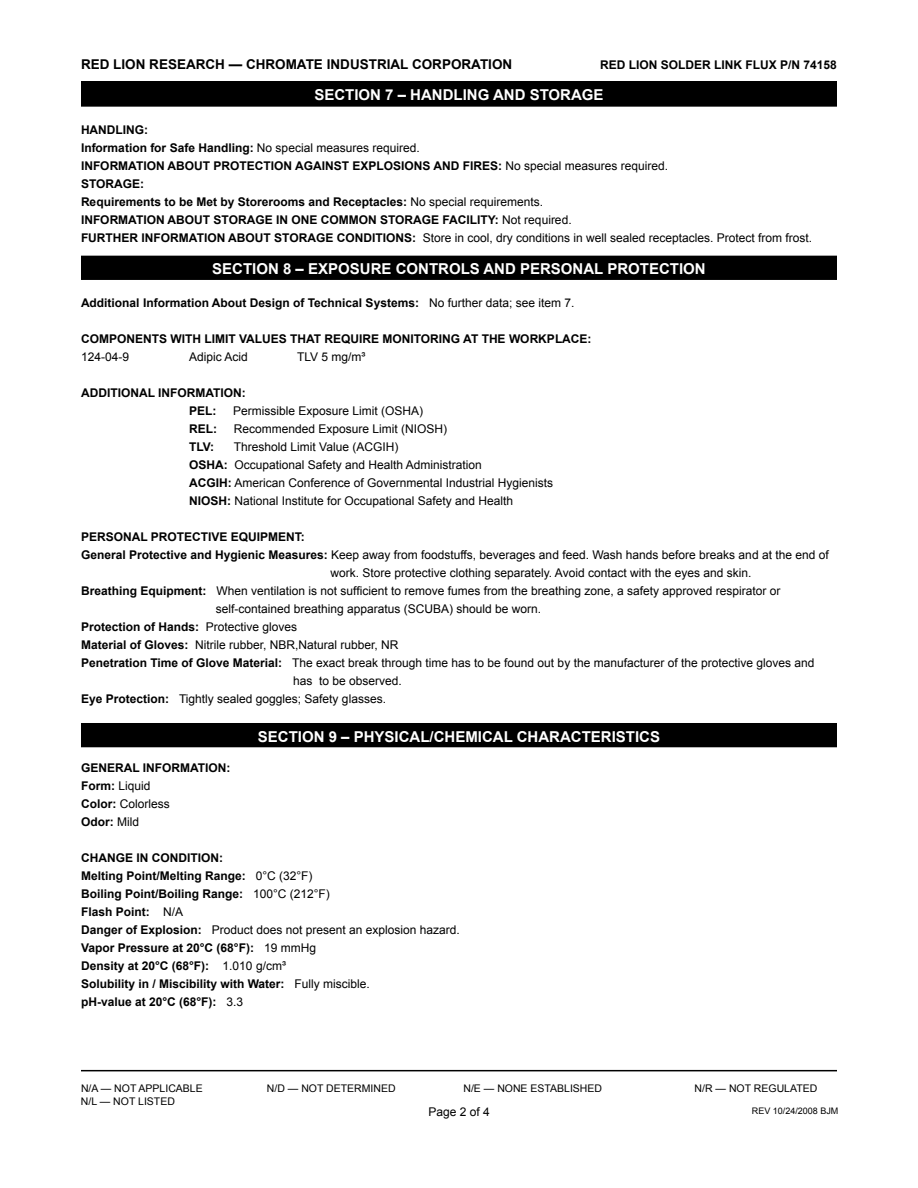
<style>
.page{position:relative;width:918px;height:1188px;background:#fff}
.page>*{position:absolute;margin:0;border:0;box-sizing:border-box;transform-origin:0 0}
.t1{font:700 15px "Arial";color:#fff}
.t2{font:700 13.5px "Arial";color:#000}
.t3{font:700 12px/18px "Arial";color:#000}
.t4{font:12px/18px "Arial";color:#000}
.t5{font:10.5px "Arial";color:#000}
.t6{font:9px "Arial";color:#000}
.s1{font-weight:400}
.s2{font-weight:700}
</style>
<div class="page">
<hr style="left:81px;top:1070px;width:756px;height:1px;background:#000">
<div style="left:82px;top:724px;width:754px;height:23px;background:#000"></div>
<div style="left:81px;top:723px;width:756px;height:24px;border:2px solid #000"></div>
<div style="left:82px;top:256px;width:754px;height:23px;background:#000"></div>
<div style="left:81px;top:256px;width:756px;height:24px;border:2px solid #000"></div>
<div style="left:82px;top:82px;width:754px;height:24px;background:#000"></div>
<div style="left:81px;top:81px;width:756px;height:26px;border:2px solid #000"></div>
<p class="t2" style="left:81px;top:55px;width:10px">RED</p>
<p class="t2" style="left:113px;top:55px;width:9px">LION</p>
<p class="t2" style="left:149px;top:55px;width:38px">RESEARCH</p>
<p class="t2" style="left:229px;top:55px;width:28px">— CHROMATE</p>
<p class="t2" style="left:327px;top:55px;width:9px">INDU</p>
<p class="t2" style="left:360px;top:55px;width:18px">STRIAL</p>
<p class="t2" style="left:412px;top:55px;width:10px">CORPORATION</p>
<p class="t3" style="left:600px;top:56px;width:238px">red lion solder link flux p/n 74158</p>
<p class="t1" style="left:314px;top:84px;width:21px">SECTION</p>
<p class="t1" style="left:385px;top:84px;width:36px">7 – HANDLING</p>
<p class="t1" style="left:493px;top:84px;width:12px">AND</p>
<p class="t1" style="left:530px;top:84px;width:22px">STORAGE</p>
<p class="t3" style="left:81px;top:121px;width:733px">Handling:<br>Information for Safe Handling: <span class="s1">No special measures required.<br></span>Information about protection against explosions and fires: <span class="s1">No special measures required.<br></span>Storage:<br>Requirements to be Met by Storerooms and Receptacles: <span class="s1">No special requirements.<br></span>Information about storage in one common storage facility: <span class="s1">Not required.<br></span>Further information about storage conditions: <span class="s1">Store in cool, dry conditions in well sealed receptacles. Protect from frost.</span></p>
<p class="t1" style="left:212px;top:259px;width:21px">SECTION</p>
<p class="t1" style="left:283px;top:259px;width:37px">8 – EXPO</p>
<p class="t1" style="left:350px;top:259px;width:21px">SURE</p>
<p class="t1" style="left:396px;top:259px;width:12px">CONTROL</p>
<p class="t1" style="left:470px;top:259px;width:26px">S AND</p>
<p class="t1" style="left:520px;top:259px;width:11px">PER</p>
<p class="t1" style="left:551px;top:259px;width:22px">SONAL</p>
<p class="t1" style="left:607px;top:259px;width:11px">PROTECTION</p>
<p class="t3" style="left:81px;top:294px;width:495px">Additional Information About Design of Technical Systems: <span class="s1">No further data; see item 7.</span></p>
<p class="t3" style="left:81px;top:330px;width:512px">Components with limit values that require monitoring at the workplace:</p>
<p class="t4" style="left:81px;top:348px;width:50px">124-04-9</p>
<p class="t4" style="left:189px;top:348px;width:60px">Adipic Acid</p>
<p class="t4" style="left:297px;top:348px;width:70px">TLV 5 mg/m³</p>
<p class="t3" style="left:189px;top:384px;width:58px;text-indent:-108px">Additional information:<br>PEL</p>
<p class="t3" style="left:212px;top:402px;width:5px">:</p>
<p class="t4" style="left:233px;top:402px;width:192px">Permissible Exposure Limit (OSHA)</p>
<p class="t3" style="left:189px;top:420px;width:9px">REL</p>
<p class="t3" style="left:213px;top:420px;width:5px">:</p>
<p class="t4" style="left:234px;top:420px;width:215px">Recommended Exposure Limit (NIOSH)</p>
<p class="t3" style="left:189px;top:438px;width:27px">TLV :</p>
<p class="t4" style="left:189px;top:438px;width:294px;text-indent:45px">Threshold Limit Value (ACGIH)<br><span class="s2">OSHA:</span> Occupational Safety and Health Administration<br><span class="s2">ACGIH</span></p>
<p class="t4" style="left:189px;top:474px;width:366px;text-indent:39px"><span class="s2">:</span> American Conference of Governmental Industrial Hygienists<br><span class="s2">NIOSH:</span> National Institute for Occupational Safety and Health</p>
<p class="t3" style="left:81px;top:528px;width:225px">Personal protective equipment:</p>
<p class="t4" style="left:81px;top:546px;width:749px"><span class="s2">General Protective and Hygienic Measures:</span> Keep away from foodstuffs, beverages and feed. Wash hands before breaks and at the end of</p>
<p class="t4" style="left:330px;top:564px;width:423px">work. Store protective clothing separately. Avoid contact with the eyes and skin.</p>
<p class="t4" style="left:81px;top:582px;width:701px"><span class="s2">Breathing Equipment:</span> When ventilation is not sufficient to remove fumes from the breathing zone, a safety approved respirator or</p>
<p class="t4" style="left:216px;top:600px;width:327px">self-contained breathing apparatus (SCUBA) should be worn.</p>
<p class="t3" style="left:81px;top:618px;width:218px">Protection of Hands: <span class="s1">Protective gloves</span></p>
<p class="t4" style="left:81px;top:636px;width:319px"><span class="s2">Material of Gloves:</span> Nitrile rubber, NBR,Natural rubber, NR</p>
<p class="t4" style="left:81px;top:654px;width:735px"><span class="s2">Penetration Time of Glove Material:</span> The exact break through time has to be found out by the manufacturer of the protective gloves and</p>
<p class="t4" style="left:293px;top:672px;width:110px">has to be observed.</p>
<p class="t4" style="left:81px;top:690px;width:307px"><span class="s2">Eye Protection:</span> Tightly sealed goggles; Safety glasses.</p>
<p class="t1" style="left:258px;top:726px;width:21px">SECTION</p>
<p class="t1" style="left:329px;top:726px;width:36px">9 – PHY</p>
<p class="t1" style="left:385px;top:726px;width:20px">SICAL</p>
<p class="t1" style="left:430px;top:726px;width:15px">/CHEMICAL</p>
<p class="t1" style="left:517px;top:726px;width:11px">CHARACTERI</p>
<p class="t1" style="left:616px;top:726px;width:46px">STICS</p>
<p class="t3" style="left:81px;top:759px;width:151px">General Information:<br>Form: <span class="s1">Liquid<br></span>Color: <span class="s1">Colorless<br></span>Odor: <span class="s1">Mild</span></p>
<p class="t3" style="left:81px;top:849px;width:380px">Change in condition:<br>Melting Point/Melting Range: <span class="s1">0°C (32°F)<br></span>Boiling Point/Boiling Range: <span class="s1">100°C (212°F)<br></span>Flash Point: <span class="s1">N/A<br></span>Danger of Explosion: <span class="s1">Product does not present an explosion hazard.<br></span>Vapor Pressure at 20°C (68°F): <span class="s1">19 mmHg<br></span>Density at 20°C (68°F): <span class="s1">1.010 g/cm³<br></span>Solubility in / Miscibility with Water: <span class="s1">Fully miscible.<br></span>pH-value at 20°C (68°F): <span class="s1">3.3</span></p>
<p class="t5" style="left:81px;top:1082px;width:123px">N/A — NOT APPLICABLE</p>
<p class="t5" style="left:267px;top:1082px;width:130px">N/D — NOT DETERMINED</p>
<p class="t5" style="left:463px;top:1082px;width:140px">N/E — NONE ESTABLISHED</p>
<p class="t5" style="left:695px;top:1082px;width:124px">N/R — NOT REGULATED</p>
<p class="t5" style="left:81px;top:1094px;width:95px">N/L — NOT LISTED</p>
<p class="t6" style="left:752px;top:1105px;width:88px">REV 10/24/2008 BJM</p>
<p class="t4" style="left:428px;top:1103px;width:63px">Page 2 of 4</p>
</div>
